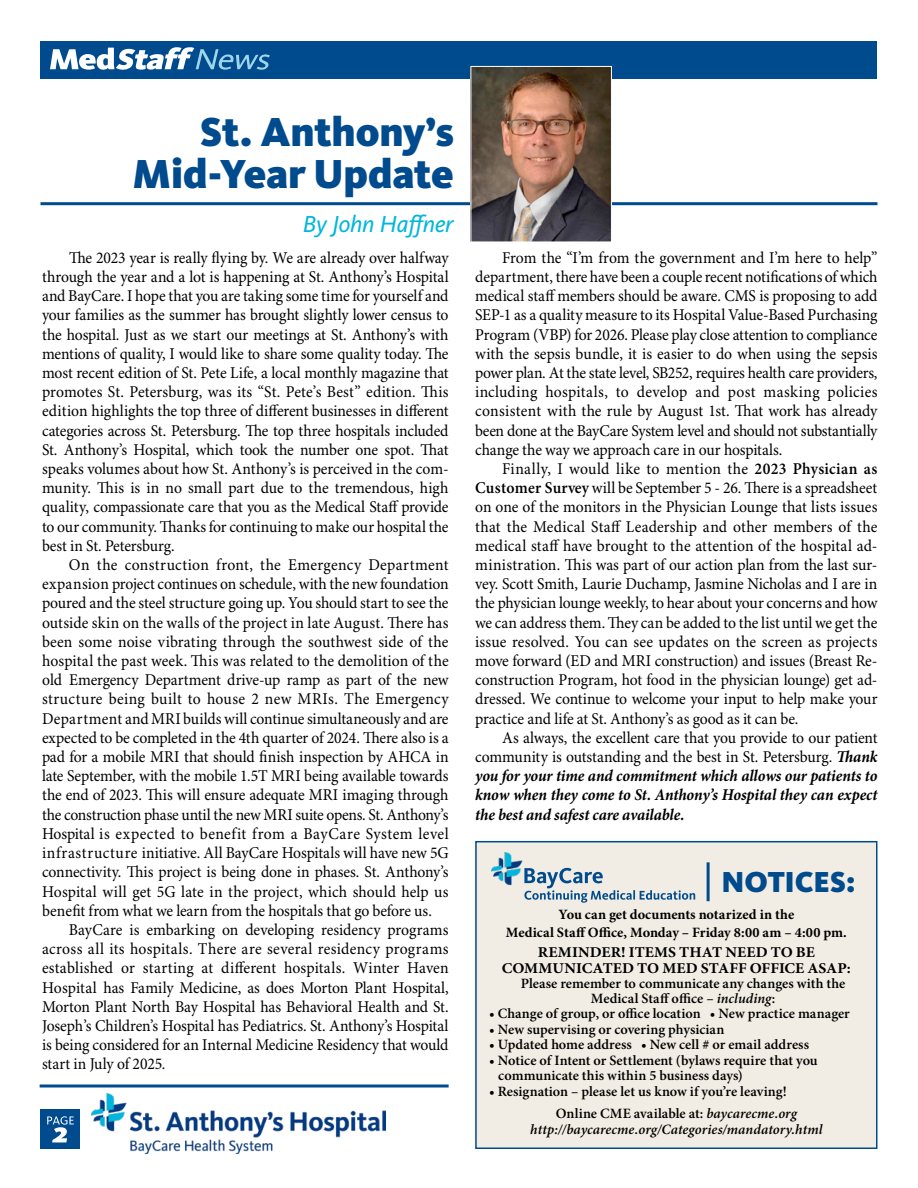
<style>
.page{position:relative;width:918px;height:1188px;background:#fff}
.page>*{position:absolute;margin:0;border:0;box-sizing:border-box;transform-origin:0 0}
.t1{font:900 42px/42px "Kievit OT";letter-spacing:-.005em;color:#004b8d;text-align:right}
.t2{font:900 30px "Kievit OT";letter-spacing:-.005em;color:#004b8d}
.t3{font:italic 24px "Kievit OT";letter-spacing:-.01em;color:#00b6de}
.t4{font:16.5px/19.2px "Minion Pro";letter-spacing:-.01em;color:#000;text-align:justify;scale:.95 1}
.t5{font:italic 700 16.5px/19.2px "Minion Pro";letter-spacing:-.005em;color:#000;text-align:justify;scale:.95 1}
.t6{font:700 15px/15.8px "Minion Pro";color:#000;text-align:center;scale:1.05 1}
.t7{font:600 14.25px/15px "Minion Pro";color:#000}
.t8{font:700 14.25px/18px "Minion Pro";letter-spacing:.005em;color:#000;text-align:center}
.t9{font:italic 600 14.25px "Minion Pro";letter-spacing:.005em;color:#000}
.s1{font-weight:600}
.s2{font-weight:400;font-style:normal}
.s3{font-style:italic}
</style>
<div class="page">
<hr style="left:40px;top:202px;width:838px;height:3px;background:#004b8d">
<div style="left:40px;top:41px;width:838px;height:38px;background:#004b8d"></div>
<svg style="left:50px;top:47px;width:220px;height:23px"></svg>
<div style="left:41px;top:1110px;width:39px;height:39px;background:#004b8d"></div>
<svg style="left:47px;top:1116px;width:27px;height:26px"></svg>
<img style="left:92px;top:1093px;width:293px;height:61px">
<svg style="left:40px;top:1084px;width:409px;height:4px;background:#3f77a9"></svg>
<img style="left:472px;top:68px;width:138px;height:172px">
<div style="left:470px;top:66px;width:142px;height:176px;border:1px solid #fff"></div>
<div style="left:475px;top:841px;width:403px;height:308px;background:#f1ede4;border:2px solid #004b8d"></div>
<hr style="left:707px;top:862px;width:3px;height:39px;background:#004b8d">
<img style="left:492px;top:853px;width:31px;height:33px">
<svg style="left:524px;top:868px;width:171px;height:35px"></svg>
<h1 class="t1" style="left:133px;top:111px;width:323px">St. Anthony’s<br>Mid-Year Update</h1>
<h3 class="t3" style="left:303px;top:209px;width:152px">By John Haffner</h3>
<p class="t4" style="left:42px;top:249px;width:430px;text-indent:27px">The 2023 year is really flying by. We are already over halfway through the year and a lot is happening at St. Anthony’s Hospital and BayCare. I hope that you are taking some time for yourself and your families as the summer has brought slightly lower census to the hospital. Just as we start our meetings at St. Anthony’s with mentions of quality, I would like to share some quality today. The most recent edition of St. Pete Life, a local monthly magazine that promotes St. Petersburg, was its “St. Pete’s Best” edition. This edition highlights the top three of different businesses in different categories across St. Petersburg. The top three hospitals included St. Anthony’s Hospital, which took the number one spot. That speaks volumes about how St. Anthony’s is perceived in the com&shy;munity. This is in no small part due to the tremendous, high quality, compassionate care that you as the Medical Staff provide to our community. Thanks for continuing to make our hospital the best in St. Petersburg.</p>
<p class="t4" style="left:42px;top:556px;width:430px;text-indent:27px">On the construction front, the Emergency Department expansion project continues on schedule, with the new foundation poured and the steel structure going up. You should start to see the outside skin on the walls of the project in late August. There has been some noise vibrating through the southwest side of the hospital the past week. This was related to the demolition of the old Emergency Department drive-up ramp as part of the new structure being built to house 2 new MRIs. The Emergency Department and MRI builds will continue simultaneously and are expected to be completed in the 4th quarter of 2024. There also is a pad for a mobile MRI that should finish inspection by AHCA in late September, with the mobile 1.5T MRI being available towards the end of 2023. This will ensure adequate MRI imaging through the construction phase until the new MRI suite opens. St. Anthony’s Hospital is expected to benefit from a BayCare System level infrastructure initiative. All BayCare Hospitals will have new 5G connectivity. This project is being done in phases. St. Anthony’s Hospital will get 5G late in the project, which should help us benefit from what we learn from the hospitals that go before us.</p>
<p class="t4" style="left:42px;top:921px;width:430px;text-indent:27px">BayCare is embarking on developing residency programs across all its hospitals. There are several residency programs established or starting at different hospitals. Winter Haven Hospital has Family Medicine, as does Morton Plant Hospital, Morton Plant North Bay Hospital has Behavioral Health and St.<br>Joseph’s Children’s Hospital has Pediatrics. St. Anthony’s Hospital is being considered for an Internal Medicine Residency that would start in July of 2025.</p>
<p class="t4" style="left:475px;top:249px;width:425px;text-indent:27px">From the “I’m from the government and I’m here to help” department, there have been a couple recent notifications of which medical staff members should be aware. CMS is proposing to add SEP-1 as a quality measure to its Hospital Value-Based Purchasing Program (VBP) for 2026. Please play close attention to compliance with the sepsis bundle, it is easier to do when using the sepsis power plan. At the state level, SB252, requires health care providers, including hospitals, to develop and post masking policies consistent with the rule by August 1st. That work has already been done at the BayCare System level and should not substantially change the way we approach care in our hospitals.</p>
<p class="t4" style="left:475px;top:460px;width:425px;text-indent:27px">Finally, I would like to mention the <span class="s1">2023 Physician as Customer Survey</span> will be September 5 - 26. There is a spreadsheet on one of the monitors in the Physician Lounge that lists issues that the Medical Staff Leadership and other members of the medical staff have brought to the attention of the hospital ad&shy;ministration. This was part of our action plan from the last sur&shy;vey. Scott Smith, Laurie Duchamp, Jasmine Nicholas and I are in the physician lounge weekly, to hear about your concerns and how we can address them. They can be added to the list until we get the issue resolved. You can see updates on the screen as projects move forward (ED and MRI construction) and issues (Breast Re&shy;construction Program, hot food in the physician lounge) get ad&shy;dressed. We continue to welcome your input to help make your practice and life at St. Anthony’s as good as it can be.</p>
<p class="t5" style="left:475px;top:729px;width:425px;text-indent:27px"><span class="s2">As always, the excellent care that you provide to our patient community is outstanding and the best in St. Petersburg.</span> Thank you for your time and commitment which allows our patients to know when they come to St. Anthony’s Hospital they can expect the best and safest care available.</p>
<h2 class="t2" style="left:721px;top:864px;width:136px">NOTICES:</h2>
<p class="t8" style="left:506px;top:906px;width:342px">You can get documents notarized in the<br>Medical Staff Office, Monday – Friday 8:00 am – 4:00 pm.</p>
<p class="t6" style="left:502px;top:945px;width:334px">REMINDER! ITEMS THAT NEED TO BE<br>COMMUNICATED TO MED STAFF OFFICE ASAP:</p>
<p class="t7" style="left:521px;top:976px;width:326px;text-align:center">Please remember to communicate any changes with the<br>Medical Staff office – <span class="s3">including</span>:</p>
<p class="t7" style="left:489px;top:1006px;width:362px">• Change of group, or office location • New practice manager</p>
<p class="t7" style="left:489px;top:1022px;width:237px">• New supervising or covering physician</p>
<p class="t7" style="left:489px;top:1038px;width:322px">• Updated home address • New cell # or email address</p>
<p class="t7" style="left:498px;top:1054px;width:321px;text-indent:-9px">• Notice of Intent or Settlement (bylaws require that you communicate this within 5 business days)</p>
<p class="t7" style="left:556px;top:1081px;width:243px;line-height:21.8px;text-indent:-67px">• Resignation – please let us know if you’re leaving!<br>Online CME available at: <span class="s3">baycarecme.org</span></p>
<p class="t9" style="left:530px;top:1121px;width:294px">http://baycarecme.org/Categories/mandatory.html</p>
</div>
